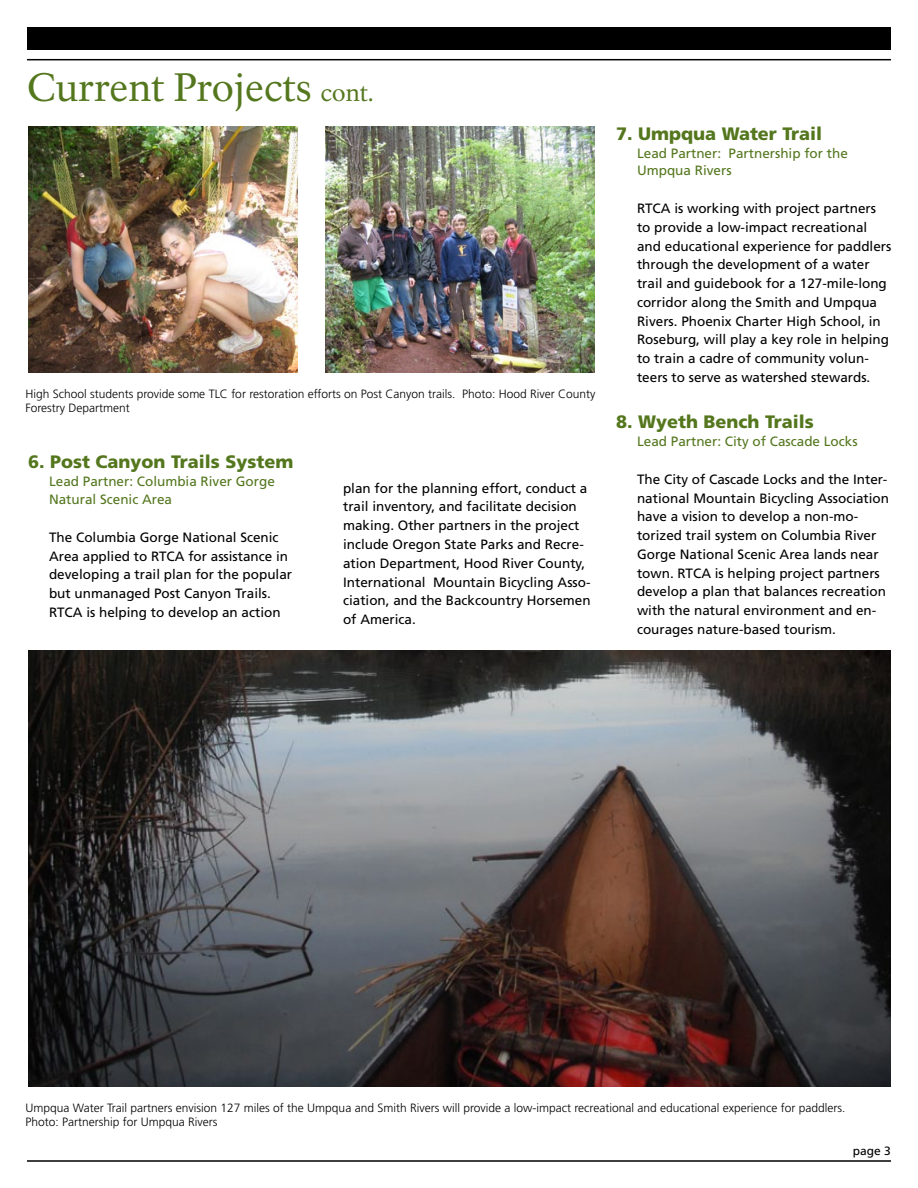
<style>
.page{position:relative;width:918px;height:1188px;background:#fff}
.page>*{position:absolute;margin:0;border:0;box-sizing:border-box;transform-origin:0 0}
.t1{font:39px "NPS Rawlinson OT";color:#54771e}
.t2{font:900 18px "Frutiger LT Std";color:#54771e}
.t3{font:13.5px/18.8px "Frutiger LT Std";color:#000}
.t4{font:13.5px/18px "Frutiger LT Std";color:#54771e}
.t5{font:300 12px/14.4px "Frutiger LT Std";color:#000}
.t6{font:12px "Frutiger LT Std";color:#000}
.s1{font-size:24px}
</style>
<div class="page">
<div style="left:27px;top:27px;width:864px;height:23px;background:#000"></div>
<hr style="left:27px;top:59px;width:864px;height:1px;background:#000">
<hr style="left:27px;top:1160px;width:864px;height:2px;background:#000">
<img style="left:28px;top:650px;width:863px;height:436px">
<img style="left:28px;top:126px;width:270px;height:246px">
<img style="left:325px;top:126px;width:270px;height:246px">
<h1 class="t1" style="left:27px;top:64px;width:348px">Current Projects <span class="s1">cont.</span></h1>
<p class="t5" style="left:26px;top:387px;width:572px">High School students provide some TLC for restoration efforts on Post Canyon trails. Photo: Hood River County<br>Forestry Department</p>
<h2 class="t2" style="left:28px;top:451px;width:267px">6. Post Canyon Trails System</h2>
<p class="t4" style="left:49px;top:473px;width:227px">Lead Partner: Columbia River Gorge<br>Natural Scenic Area</p>
<p class="t3" style="left:49px;top:528px;width:245px">The Columbia Gorge National Scenic Area applied to RTCA for assistance in developing a trail plan for the popular but unmanaged Post Canyon Trails.<br>RTCA is helping to develop an action</p>
<p class="t3" style="left:343px;top:479px;width:249px">plan for the planning effort, conduct a trail inventory, and facilitate decision making. Other partners in the project include Oregon State Parks and Recre&shy;ation Department, Hood River County, International Mountain Bicycling Asso&shy;ciation, and the Backcountry Horsemen of America.</p>
<h2 class="t2" style="left:616px;top:122px;width:208px">7. Umpqua Water Trail</h2>
<p class="t4" style="left:637px;top:144px;width:212px">Lead Partner: Partnership for the<br>Umpqua Rivers</p>
<p class="t3" style="left:637px;top:199px;width:256px">RTCA is working with project partners to provide a low-impact recreational and educational experience for paddlers through the development of a water trail and guidebook for a 127-mile-long corridor along the Smith and Umpqua Rivers. Phoenix Charter High School, in Roseburg, will play a key role in helping to train a cadre of community volun&shy;teers to serve as watershed stewards.</p>
<h2 class="t2" style="left:616px;top:411px;width:199px">8. Wyeth Bench Trails</h2>
<p class="t4" style="left:637px;top:433px;width:222px">Lead Partner: City of Cascade Locks</p>
<p class="t3" style="left:637px;top:470px;width:254px">The City of Cascade Locks and the Inter&shy;national Mountain Bicycling Association have a vision to develop a non-mo&shy;torized trail system on Columbia River Gorge National Scenic Area lands near town. RTCA is helping project partners develop a plan that balances recreation with the natural environment and en&shy;courages nature-based tourism.</p>
<p class="t5" style="left:26px;top:1101px;width:821px">Umpqua Water Trail partners envision 127 miles of the Umpqua and Smith Rivers will provide a low-impact recreational and educational experience for paddlers.<br>Photo: Partnership for Umpqua Rivers</p>
<p class="t6" style="left:853px;top:1144px;width:40px">page 3</p>
</div>
